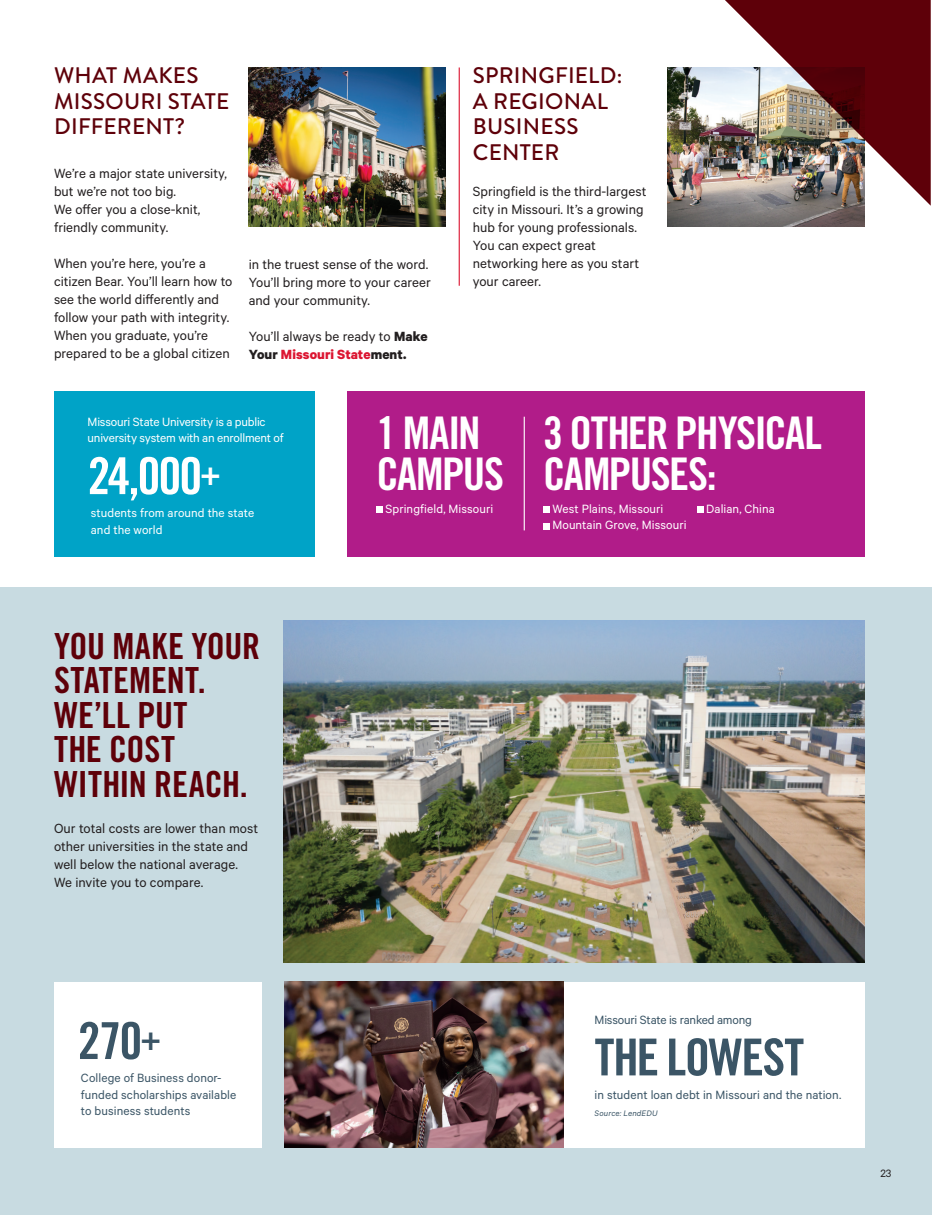
<style>
.page{position:relative;width:932px;height:1215px;background:#fff}
.page>*{position:absolute;margin:0;border:0;box-sizing:border-box;transform-origin:0 0}
.t1{font:51px "Trade Gothic LT Pro Bd Cn 20";letter-spacing:-.03em;color:#3b5566}
.t2{font:51px "Trade Gothic LT Pro Bd Cn 20";color:#fff}
.t3{font:45px/40.5px "Trade Gothic LT Pro Bd Cn 20";letter-spacing:-.035em;color:#fff}
.t4{font:36px/34.5px "Trade Gothic LT Pro Bd Cn 20";color:#5e0009}
.t5{font:500 22.5px/25.5px "Brandon Grotesque";letter-spacing:.01em;color:#5e0009}
.t6{font:15px/18px "Calibre";color:#231f20}
.t7{font:13.5px/16.5px "Calibre";color:#fff}
.t8{font:13.5px/16.5px "Calibre";letter-spacing:.005em;color:#3b5566}
.t9{font:13.5px "Calibre";letter-spacing:-.015em;color:#3b5566}
.t10{font:12px "Calibre";color:#231f20}
.t11{font:italic 9px "Calibre";letter-spacing:.02em;color:#3b5566}
.s1{font-weight:700}
.s2{font-weight:700;color:#dc1632}
</style>
<div class="page">
<div style="left:0;top:588px;width:932px;height:627px;background:#c8dbe1"></div>
<hr style="left:458px;top:68px;width:2px;height:218px;background:#dc1632">
<div style="left:54px;top:391px;width:260px;height:165px;background:#00a3c7"></div>
<div style="left:347px;top:391px;width:517px;height:165px;background:#b11c89"></div>
<img style="left:249px;top:68px;width:197px;height:158px">
<svg style="left:376px;top:507px;width:6px;height:6px"></svg>
<svg style="left:543px;top:507px;width:6px;height:6px"></svg>
<svg style="left:543px;top:523px;width:6px;height:6px"></svg>
<svg style="left:697px;top:507px;width:6px;height:6px"></svg>
<hr style="left:523px;top:417px;width:2px;height:113px;background:#fff">
<img style="left:283px;top:621px;width:581px;height:341px">
<div style="left:54px;top:982px;width:207px;height:166px;background:#fff"></div>
<div style="left:540px;top:982px;width:324px;height:166px;background:#fff"></div>
<img style="left:284px;top:982px;width:280px;height:166px">
<img style="left:667px;top:68px;width:197px;height:158px">
<img style="left:724px;top:0;width:206px;height:206px">
<p class="t5" style="left:54px;top:63px;width:177px">WHAT MAKES<br>MISSOURI STATE<br>DIFFERENT?</p>
<p class="t6" style="left:54px;top:164px;width:175px">We’re a major state university, but we’re not too big.<br>We offer you a close-knit, friendly community.</p>
<p class="t6" style="left:54px;top:254px;width:180px">When you’re here, you’re a citizen Bear. You’ll learn how to see the world differently and follow your path with integrity.</p>
<p class="t6" style="left:54px;top:326px;width:177px">When you graduate, you’re prepared to be a global citizen</p>
<p class="t6" style="left:249px;top:255px;width:183px">in the truest sense of the word.<br>You’ll bring more to your career and your community.</p>
<p class="t6" style="left:249px;top:327px;width:180px">You’ll always be ready to <span class="s1">Make<br>Your</span> <span class="s2">Missouri State</span><span class="s1">ment.</span></p>
<p class="t5" style="left:473px;top:63px;width:151px">SPRINGFIELD:<br>A REGIONAL<br>BUSINESS<br>CENTER</p>
<p class="t6" style="left:472px;top:182px;width:175px">Springfield is the third-largest city in Missouri. It’s a growing hub for young professionals.<br>You can expect great networking here as you start your career.</p>
<p class="t7" style="left:88px;top:413px;width:197px">Missouri State University is a public university system with an enrollment of</p>
<p class="t2" style="left:88px;top:445px;width:135px">24,000<sup>+</sup></p>
<p class="t7" style="left:91px;top:504px;width:165px">students from around the state and the world</p>
<p class="t4" style="left:54px;top:629px;width:207px">YOU MAKE YOUR<br>STATEMENT.<br>WE’LL PUT<br>THE COST<br>WITHIN REACH.</p>
<p class="t6" style="left:54px;top:819px;width:206px">Our total costs are lower than most other universities in the state and well below the national average.<br>We invite you to compare.</p>
<p class="t3" style="left:376px;top:413px;width:129px">1 MAIN<br>CAMPUS</p>
<p class="t7" style="left:385px;top:500px;width:109px">Springfield, Missouri</p>
<p class="t3" style="left:543px;top:413px;width:280px">3 OTHER PHYSICAL<br>CAMPUSES:</p>
<p class="t7" style="left:552px;top:500px;width:136px">West Plains, Missouri<br>Mountain Grove, Missouri</p>
<p class="t7" style="left:706px;top:500px;width:70px">Dalian, China</p>
<p class="t1" style="left:78px;top:1010px;width:85px">270<sup>+</sup></p>
<p class="t8" style="left:81px;top:1069px;width:157px">College of Business donor&shy;funded scholarships available to business students</p>
<p class="t9" style="left:594px;top:1012px;width:159px">Missouri State is ranked among</p>
<p class="t1" style="left:594px;top:1026px;width:211px">THE LOWEST</p>
<p class="t8" style="left:594px;top:1086px;width:248px">in student loan debt in Missouri and the nation.</p>
<p class="t11" style="left:594px;top:1108px;width:64px">Source: LendEDU</p>
<p class="t10" style="left:880px;top:1167px;width:13px">23</p>
</div>
